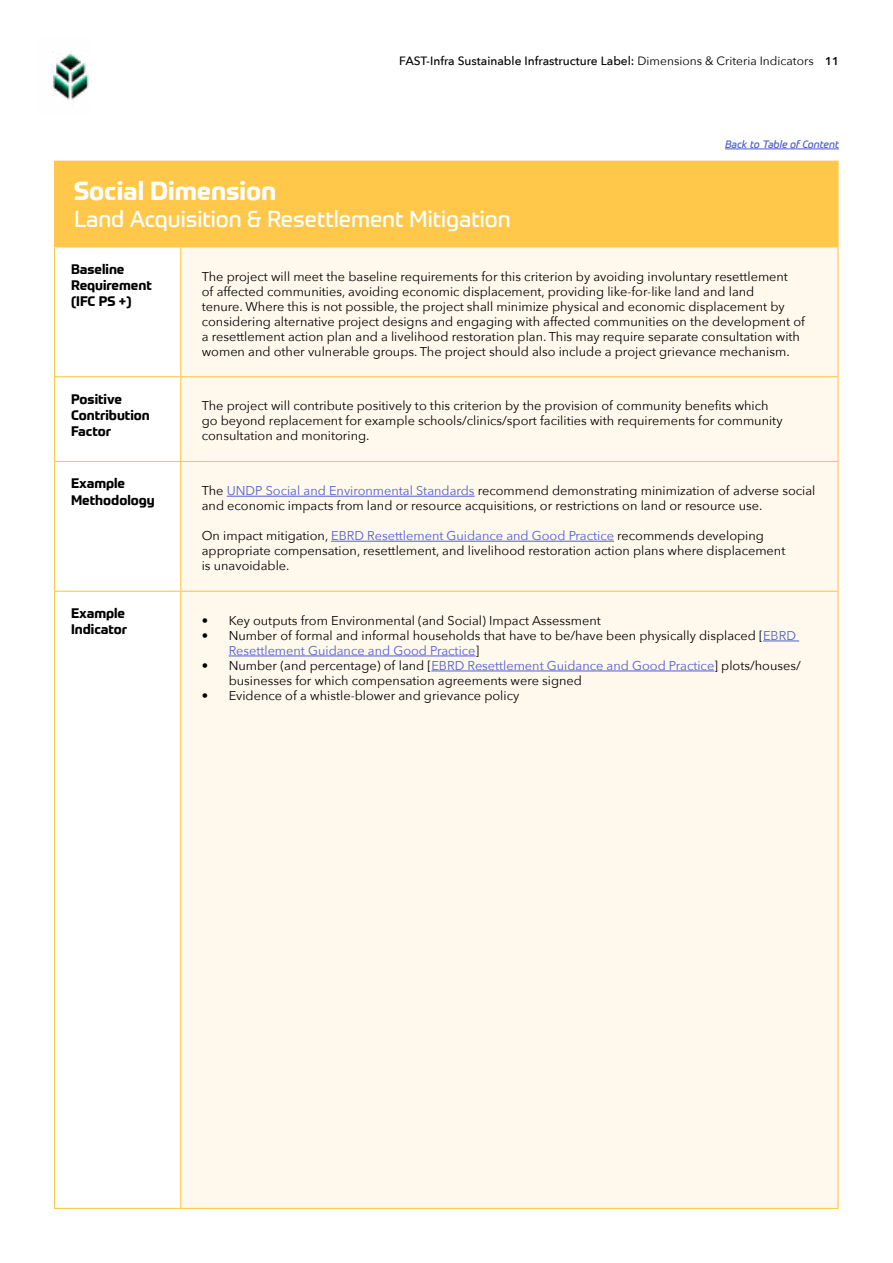
<style>
.page{position:relative;width:893px;height:1263px;background:#fff}
.page>*{position:absolute;margin:0;border:0;box-sizing:border-box;transform-origin:0 0}
.t1{font:700 25.5px "Prometo";color:#fff}
.t2{font:22.5px "Prometo";color:#fff}
.t3{font:700 13.5px/16.2px "Prometo";color:#000}
.t4{font:12.75px/15px "Avenir Next";color:#000}
.t5{font:500 12px "Avenir Next";color:#000}
.t6{font:italic 10.5px "Prometo";color:#4f5cd6}
.s1{font-weight:400}
.s2{font-weight:600;font-size:11.25px}
.s3{color:#4f5cd6}
</style>
<div class="page">
<div style="left:55px;top:161px;width:783px;height:86px;background:#ffc84b"></div>
<svg style="left:55px;top:247px;width:125px;height:961px"></svg>
<div style="left:181px;top:247px;width:656px;height:961px;background:#fff9ed"></div>
<hr style="left:54px;top:161px;width:127px;height:1px;background:#ffc84b">
<hr style="left:54px;top:162px;width:1px;height:84px;background:#ffc84b">
<hr style="left:181px;top:161px;width:658px;height:1px;background:#ffc84b">
<hr style="left:837px;top:162px;width:2px;height:84px;background:#ffc84b">
<hr style="left:54px;top:377px;width:1px;height:84px;background:#ffc84b">
<hr style="left:180px;top:377px;width:1px;height:84px;background:#ffc84b">
<hr style="left:837px;top:377px;width:2px;height:84px;background:#ffc84b">
<hr style="left:54px;top:461px;width:127px;height:1px;background:#ffc84b">
<hr style="left:54px;top:462px;width:1px;height:129px;background:#ffc84b">
<hr style="left:181px;top:461px;width:658px;height:1px;background:#ffc84b">
<hr style="left:180px;top:462px;width:1px;height:129px;background:#ffc84b">
<hr style="left:837px;top:462px;width:2px;height:129px;background:#ffc84b">
<hr style="left:54px;top:591px;width:127px;height:1px;background:#ffc84b">
<hr style="left:54px;top:592px;width:1px;height:616px;background:#ffc84b">
<hr style="left:181px;top:591px;width:658px;height:1px;background:#ffc84b">
<hr style="left:180px;top:592px;width:1px;height:616px;background:#ffc84b">
<hr style="left:837px;top:592px;width:2px;height:616px;background:#ffc84b">
<hr style="left:54px;top:1208px;width:127px;height:1px;background:#ffc84b">
<hr style="left:181px;top:1208px;width:658px;height:1px;background:#ffc84b">
<hr style="left:54px;top:246px;width:127px;height:1px;background:#ffc84b">
<hr style="left:54px;top:247px;width:1px;height:129px;background:#ffc84b">
<hr style="left:181px;top:246px;width:658px;height:1px;background:#ffc84b">
<hr style="left:180px;top:247px;width:1px;height:129px;background:#ffc84b">
<hr style="left:837px;top:247px;width:2px;height:129px;background:#ffc84b">
<hr style="left:54px;top:376px;width:127px;height:1px;background:#ffc84b">
<hr style="left:181px;top:376px;width:658px;height:1px;background:#ffc84b">
<hr style="left:227px;top:496px;width:248px;height:1px;background:#4f5cd6">
<hr style="left:331px;top:541px;width:283px;height:1px;background:#4f5cd6">
<hr style="left:763px;top:641px;width:36px;height:1px;background:#4f5cd6">
<hr style="left:229px;top:656px;width:246px;height:1px;background:#4f5cd6">
<hr style="left:431px;top:671px;width:283px;height:1px;background:#4f5cd6">
<img style="left:52px;top:52px;width:37px;height:48px">
<hr style="left:725px;top:148px;width:114px;height:1px;background:#4f5cd6">
<p class="t5" style="left:399px;top:51px;width:441px">FAST-Infra Sustainable Infrastructure Label: <span class="s1">Dimensions &amp; Criteria Indicators</span> <span class="s2">11</span></p>
<p class="t6" style="left:725px;top:138px;width:115px">Back to Table of Content</p>
<h1 class="t1" style="left:74px;top:175px;width:204px">Social Dimension</h1>
<h2 class="t2" style="left:74px;top:206px;width:438px">Land Acquisition &amp; Resettlement Mitigation</h2>
<p class="t3" style="left:71px;top:261px;width:82px">Baseline<br>Requirement (IFC PS +)</p>
<p class="t4" style="left:202px;top:268px;width:605px">The project will meet the baseline requirements for this criterion by avoiding involuntary resettlement<br>of affected communities, avoiding economic displacement, providing like-for-like land and land<br>tenure. Where this is not possible, the project shall minimize physical and economic displacement by considering alternative project designs and engaging with affected communities on the development of a resettlement action plan and a livelihood restoration plan. This may require separate consultation with women and other vulnerable groups. The project should also include a project grievance mechanism.</p>
<p class="t3" style="left:71px;top:391px;width:80px">Positive<br>Contribution<br>Factor</p>
<p class="t4" style="left:202px;top:398px;width:582px">The project will contribute positively to this criterion by the provision of community benefits which go beyond replacement for example schools/clinics/sport facilities with requirements for community consultation and monitoring.</p>
<p class="t3" style="left:71px;top:475px;width:85px">Example<br>Methodology</p>
<p class="t4" style="left:202px;top:483px;width:615px">The <span class="s3">UNDP Social and Environmental Standards</span> recommend demonstrating minimization of adverse social and economic impacts from land or resource acquisitions, or restrictions on land or resource use.</p>
<p class="t4" style="left:202px;top:528px;width:585px">On impact mitigation, <span class="s3">EBRD Resettlement Guidance and Good Practice</span> recommends developing appropriate compensation, resettlement, and livelihood restoration action plans where displacement is unavoidable.</p>
<p class="t3" style="left:71px;top:605px;width:58px">Example<br>Indicator</p>
<p class="t4" style="left:202px;top:612px;width:401px">• Key outputs from Environmental (and Social) Impact Assessment</p>
<p class="t4" style="left:229px;top:627px;width:569px;text-indent:-27px">• Number of formal and informal households that have to be/have been physically displaced [<span class="s3">EBRD<br>Resettlement Guidance and Good Practice</span>]</p>
<p class="t4" style="left:229px;top:657px;width:573px;text-indent:-27px">• Number (and percentage) of land [<span class="s3">EBRD Resettlement Guidance and Good Practice</span>] plots/houses/ businesses for which compensation agreements were signed</p>
<p class="t4" style="left:202px;top:687px;width:319px">• Evidence of a whistle-blower and grievance policy</p>
</div>
